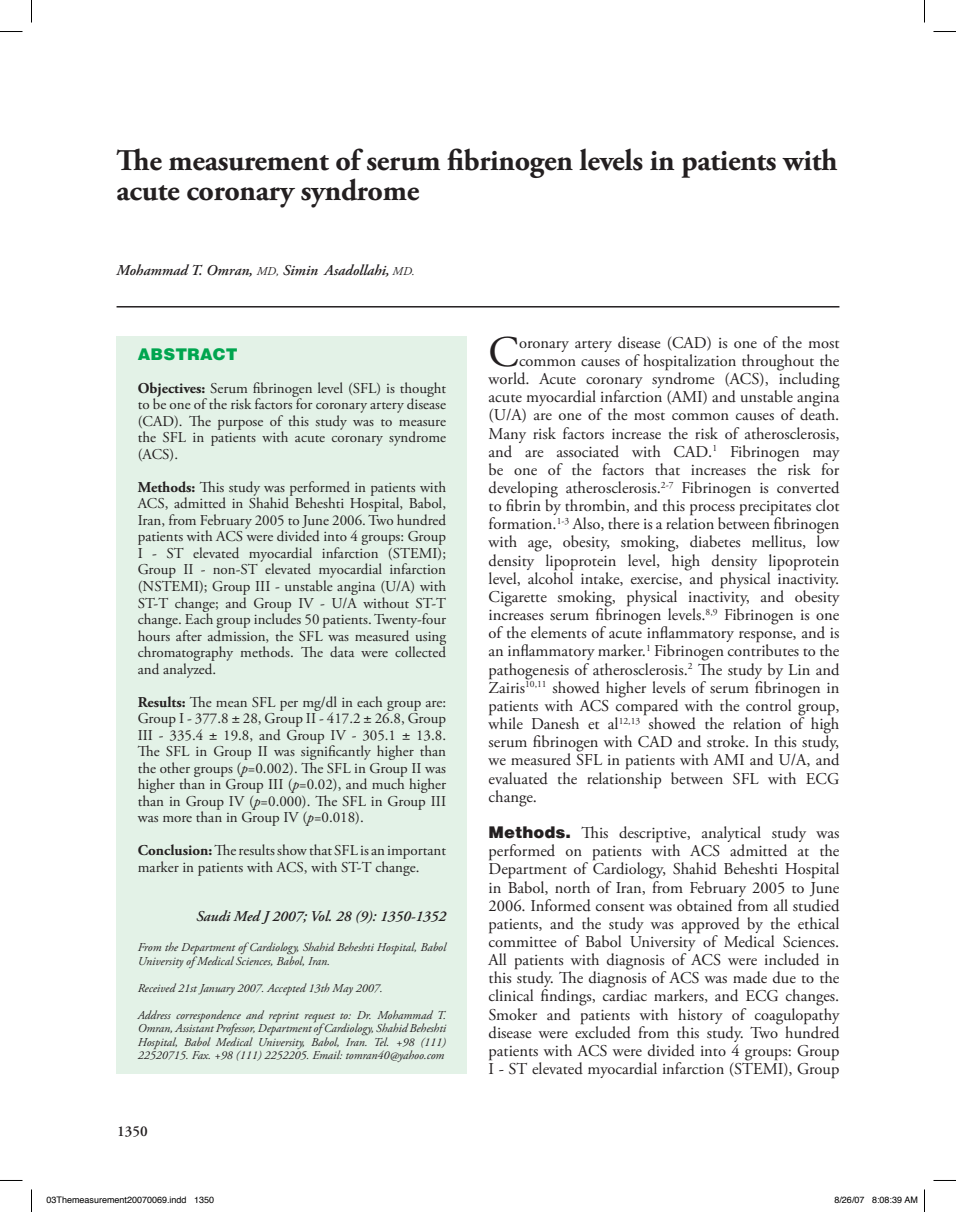
<style>
.page{position:relative;width:956px;height:1212px;background:#fff}
.page>*{position:absolute;margin:0;border:0;box-sizing:border-box;transform-origin:0 0}
.t1{font:43.65px "Adobe Garamond Pro";color:#231f20}
.t2{font:700 30px/30px "Adobe Garamond Pro";letter-spacing:-.01em;color:#231f20}
.t3{font:16.5px/18.1px "Adobe Garamond Pro";color:#231f20;text-align:justify}
.t4{font:900 16.5px "Helvetica";color:#00a54f}
.t5{font:15px/16.5px "Adobe Garamond Pro";color:#231f20;text-align:justify}
.t6{font:italic 600 15px "Adobe Garamond Pro";color:#231f20}
.t7{font:600 15px "Adobe Garamond Pro";color:#231f20}
.t8{font:italic 12px/13.5px "Adobe Garamond Pro";color:#231f20}
.t9{font:9px "Helvetica";color:#000}
.s1{font-weight:400;font-size:12px}
.s2{font-weight:700}
.s3{font-style:italic}
.s4{font-family:"Helvetica";font-weight:900}
</style>
<div class="page">
<hr style="left:117px;top:306px;width:722px;height:1px;background:#231f20">
<div style="left:117px;top:337px;width:350px;height:736px;background:#e3f2e7"></div>
<svg style="left:0;top:31px;width:22px;height:1px"></svg>
<svg style="left:933px;top:31px;width:23px;height:1px"></svg>
<svg style="left:31px;top:0;width:1px;height:22px"></svg>
<svg style="left:31px;top:1189px;width:1px;height:22px"></svg>
<svg style="left:924px;top:0;width:1px;height:22px"></svg>
<svg style="left:924px;top:1189px;width:1px;height:22px"></svg>
<h2 class="t2" style="left:117px;top:146px;width:722px">The measurement of serum fibrinogen levels in patients with acute coronary syndrome</h2>
<p class="t6" style="left:117px;top:262px;width:300px">Mohammad T. Omran, <span class="s1">MD,</span> Simin Asadollahi, <span class="s1">MD.</span></p>
<p class="t4" style="left:138px;top:344px;width:101px">ABSTRACT</p>
<p class="t5" style="left:138px;top:380px;width:310px"><span class="s2">Objectives:</span> Serum fibrinogen level (SFL) is thought to be one of the risk factors for coronary artery disease (CAD). The purpose of this study was to measure the SFL in patients with acute coronary syndrome (ACS).</p>
<p class="t5" style="left:138px;top:479px;width:310px"><span class="s2">Methods:</span> This study was performed in patients with ACS, admitted in Shahid Beheshti Hospital, Babol, Iran, from February 2005 to June 2006. Two hundred patients with ACS were divided into 4 groups: Group I - ST elevated myocardial infarction (STEMI); Group II - non-ST elevated myocardial infarction (NSTEMI); Group III - unstable angina (U/A) with ST-T change; and Group IV - U/A without ST-T change. Each group includes 50 patients. Twenty-four hours after admission, the SFL was measured using chromatography methods. The data were collected and analyzed.</p>
<p class="t5" style="left:138px;top:694px;width:310px"><span class="s2">Results:</span> The mean SFL per mg/dl in each group are:<br>Group I - 377.8 28, Group II - 417.2 26.8, Group III - 335.4</p>
<p class="t5" style="left:223px;top:727px;width:174px">19.8, and Group IV - 305.1</p>
<p class="t5" style="left:138px;top:727px;width:310px;text-indent:278px">13.8.<br>The SFL in Group II was significantly higher than the other groups (<span class="s3">p</span>=0.002). The SFL in Group II was higher than in Group III (<span class="s3">p</span>=0.02), and much higher than in Group IV (<span class="s3">p</span>=0.000). The SFL in Group III was more than in Group IV (<span class="s3">p</span>=0.018).</p>
<p class="t5" style="left:138px;top:842px;width:310px"><span class="s2">Conclusion:</span> The results show that SFL is an important marker in patients with ACS, with ST-T change.</p>
<p class="t6" style="left:196px;top:907px;width:251px">Saudi Med J 2007; Vol. 28 (9): 1350-1352</p>
<p class="t8" style="left:138px;top:940px;width:310px">From the Department of Cardiology, Shahid Beheshti Hospital, Babol<br>University of Medical Sciences, Babol, Iran.</p>
<p class="t8" style="left:138px;top:981px;width:246px">Received 21st January 2007. Accepted 13th May 2007.</p>
<p class="t8" style="left:138px;top:1008px;width:310px;text-align:justify">Address correspondence and reprint request to: Dr. Mohammad T.<br>Omran, Assistant Professor, Department of Cardiology, Shahid Beheshti Hospital, Babol Medical University, Babol, Iran. Tel. +98 (111)<br>22520715. Fax. +98 (111) 2252205. Email: tomran40@yahoo.com</p>
<p class="t7" style="left:117px;top:1121px;width:32px">1350</p>
<h1 class="t1" style="left:489px;top:325px;width:32px">C</h1>
<p class="t3" style="left:519px;top:334px;width:322px">oronary artery disease (CAD) is one of the most</p>
<p class="t3" style="left:519px;top:352px;width:322px">common causes of hospitalization throughout the</p>
<p class="t3" style="left:489px;top:370px;width:352px">world. Acute coronary syndrome (ACS), including</p>
<p class="t3" style="left:489px;top:388px;width:352px">acute myocardial infarction (AMI) and unstable angina</p>
<p class="t3" style="left:489px;top:406px;width:352px">(U/A) are one of the most common causes of death.</p>
<p class="t3" style="left:489px;top:424px;width:352px">Many risk factors increase the risk of atherosclerosis,</p>
<p class="t3" style="left:489px;top:443px;width:352px">and are associated with CAD.<sup>1</sup> Fibrinogen may</p>
<p class="t3" style="left:489px;top:461px;width:352px">be one of the factors that increases the risk for</p>
<p class="t3" style="left:489px;top:479px;width:352px">developing atherosclerosis.<sup>2-7</sup> Fibrinogen is converted</p>
<p class="t3" style="left:489px;top:497px;width:352px">to fibrin by thrombin, and this process precipitates clot</p>
<p class="t3" style="left:489px;top:515px;width:352px">formation.<sup>1-3</sup> Also, there is a relation between fibrinogen</p>
<p class="t3" style="left:489px;top:533px;width:352px">with age, obesity, smoking, diabetes mellitus, low</p>
<p class="t3" style="left:489px;top:551px;width:352px">density lipoprotein level, high density lipoprotein</p>
<p class="t3" style="left:489px;top:570px;width:352px">level, alcohol intake, exercise, and physical inactivity.</p>
<p class="t3" style="left:489px;top:588px;width:352px">Cigarette smoking, physical inactivity, and obesity</p>
<p class="t3" style="left:489px;top:606px;width:352px">increases serum fibrinogen levels.<sup>8,9</sup> Fibrinogen is one</p>
<p class="t3" style="left:489px;top:624px;width:352px">of the elements of acute inflammatory response, and is</p>
<p class="t3" style="left:489px;top:642px;width:352px">an inflammatory marker.<sup>1</sup> Fibrinogen contributes to the</p>
<p class="t3" style="left:489px;top:660px;width:352px">pathogenesis of atherosclerosis.<sup>2</sup> The study by Lin and</p>
<p class="t3" style="left:489px;top:678px;width:352px">Zairis<sup>10,11</sup> showed higher levels of serum fibrinogen in</p>
<p class="t3" style="left:489px;top:697px;width:352px">patients with ACS compared with the control group,</p>
<p class="t3" style="left:489px;top:715px;width:352px">while Danesh et al<sup>12,13</sup> showed the relation of high</p>
<p class="t3" style="left:489px;top:733px;width:352px">serum fibrinogen with CAD and stroke. In this study,</p>
<p class="t3" style="left:489px;top:751px;width:352px">we measured SFL in patients with AMI and U/A, and</p>
<p class="t3" style="left:489px;top:769px;width:352px">evaluated the relationship between SFL with ECG</p>
<p class="t3" style="left:489px;top:787px;width:50px">change.</p>
<p class="t3" style="left:489px;top:824px;width:352px"><span class="s4">Methods.</span> This descriptive, analytical study was performed on patients with ACS admitted at the Department of Cardiology, Shahid Beheshti Hospital in Babol, north of Iran, from February 2005 to June 2006. Informed consent was obtained from all studied patients, and the study was approved by the ethical committee of Babol University of Medical Sciences.<br>All patients with diagnosis of ACS were included in this study. The diagnosis of ACS was made due to the clinical findings, cardiac markers, and ECG changes.<br>Smoker and patients with history of coagulopathy disease were excluded from this study. Two hundred patients with ACS were divided into 4 groups: Group I - ST elevated myocardial infarction (STEMI), Group</p>
<p class="t9" style="left:46px;top:1191px;width:169px">03Themeasurement20070069.indd 1350</p>
<p class="t9" style="left:834px;top:1191px;width:85px">8/26/07 8:08:39 AM</p>
</div>
